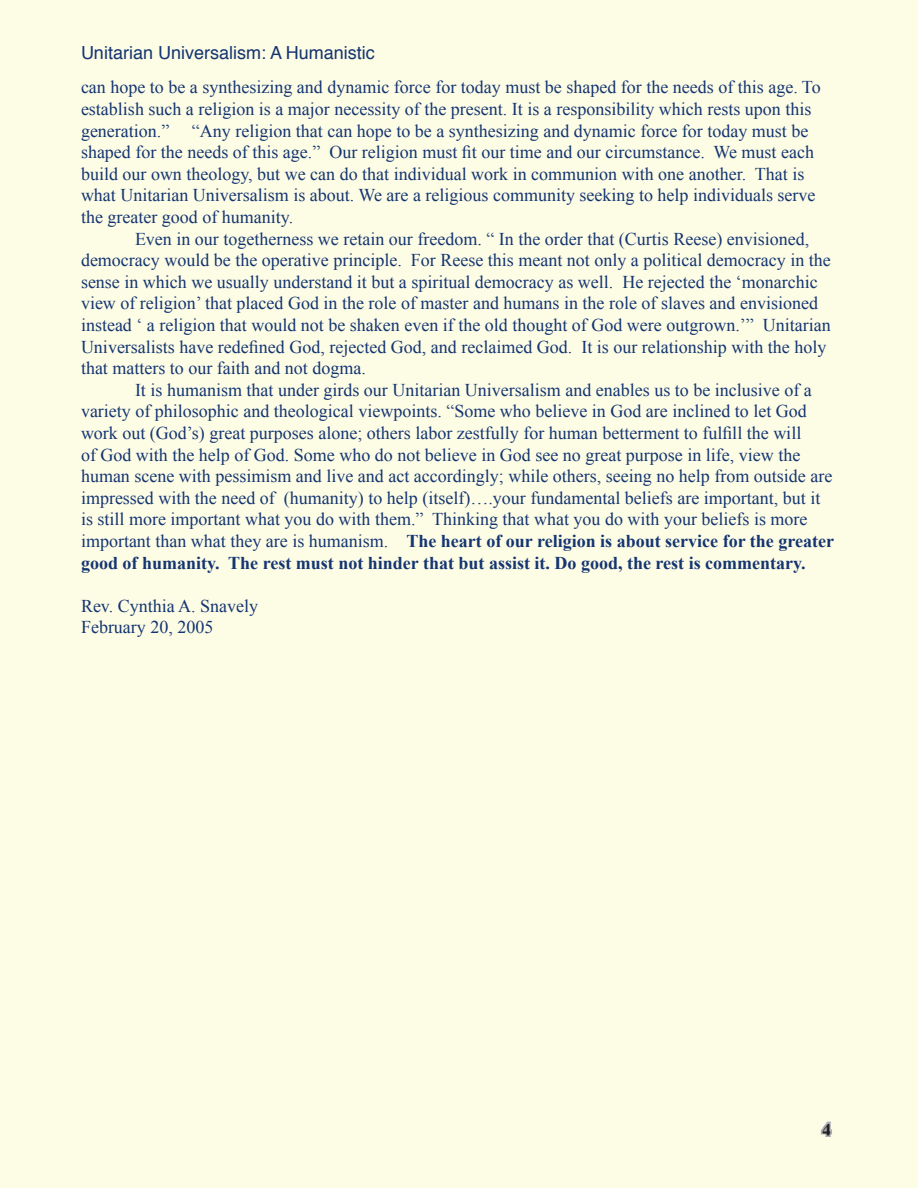
<style>
.page{position:relative;width:918px;height:1188px;background:#fdfce5}
.page>*{position:absolute;margin:0;border:0;box-sizing:border-box;transform-origin:0 0}
.t1{font:18px/21.6px "Times New Roman";color:#143571}
.t2{font:18px "Helvetica";color:#143571}
.t3{font:700 18px "Times";color:#211e19}
.s1{font-weight:700}
</style>
<div class="page">
<svg style="left:821px;top:1122px;width:11px;height:15px"></svg>
<p class="t2" style="left:81px;top:40px;width:295px">Unitarian Universalism: A Humanistic</p>
<p class="t1" style="left:81px;top:76px;width:741px">can hope to be a synthesizing and dynamic force for today must be shaped for the needs of this age. To establish such a religion is a major necessity of the present. It is a responsibility which rests upon this generation.”</p>
<p class="t1" style="left:81px;top:120px;width:736px;text-indent:111px">“Any religion that can hope to be a synthesizing and dynamic force for today must be shaped for the needs of this age.” Our religion must fit our time and our circumstance. We must each build our own theology, but we can do that individual work in communion with one another. That is what Unitarian Universalism is about. We are a religious community seeking to help individuals serve the greater good of humanity.</p>
<p class="t1" style="left:81px;top:228px;width:751px;text-indent:54px">Even in our togetherness we retain our freedom. “ In the order that (Curtis Reese) envisioned, democracy would be the operative principle. For Reese this meant not only a political democracy in the sense in which we usually understand it but a spiritual democracy as well. He rejected the ‘monarchic view of religion’ that placed God in the role of master and humans in the role of slaves and envisioned instead ‘ a religion that would not be shaken even if the old thought of God were outgrown.’” Unitarian Universalists have redefined God, rejected God, and reclaimed God. It is our relationship with the holy that matters to our faith and not dogma.</p>
<p class="t1" style="left:81px;top:379px;width:755px;text-indent:54px">It is humanism that under girds our Unitarian Universalism and enables us to be inclusive of a variety of philosophic and theological viewpoints. “Some who believe in God are inclined to let God work out (God’s) great purposes alone; others labor zestfully for human betterment to fulfill the will<br>of God with the help of God. Some who do not believe in God see no great purpose in life, view the human scene with pessimism and live and act accordingly; while others, seeing no help from outside are impressed with the need of (humanity) to help (itself)….your fundamental beliefs are important, but it is still more important what you do with them.” Thinking that what you do with your beliefs is more important than what they are is humanism. <span class="s1">The heart of our religion is about service for the greater good of humanity. The rest must not hinder that but assist it. Do good, the rest is commentary.</span></p>
<p class="t1" style="left:81px;top:595px;width:179px">Rev. Cynthia A. Snavely<br>February 20, 2005</p>
<p class="t3" style="left:822px;top:1117px;width:10px">4</p>
</div>
